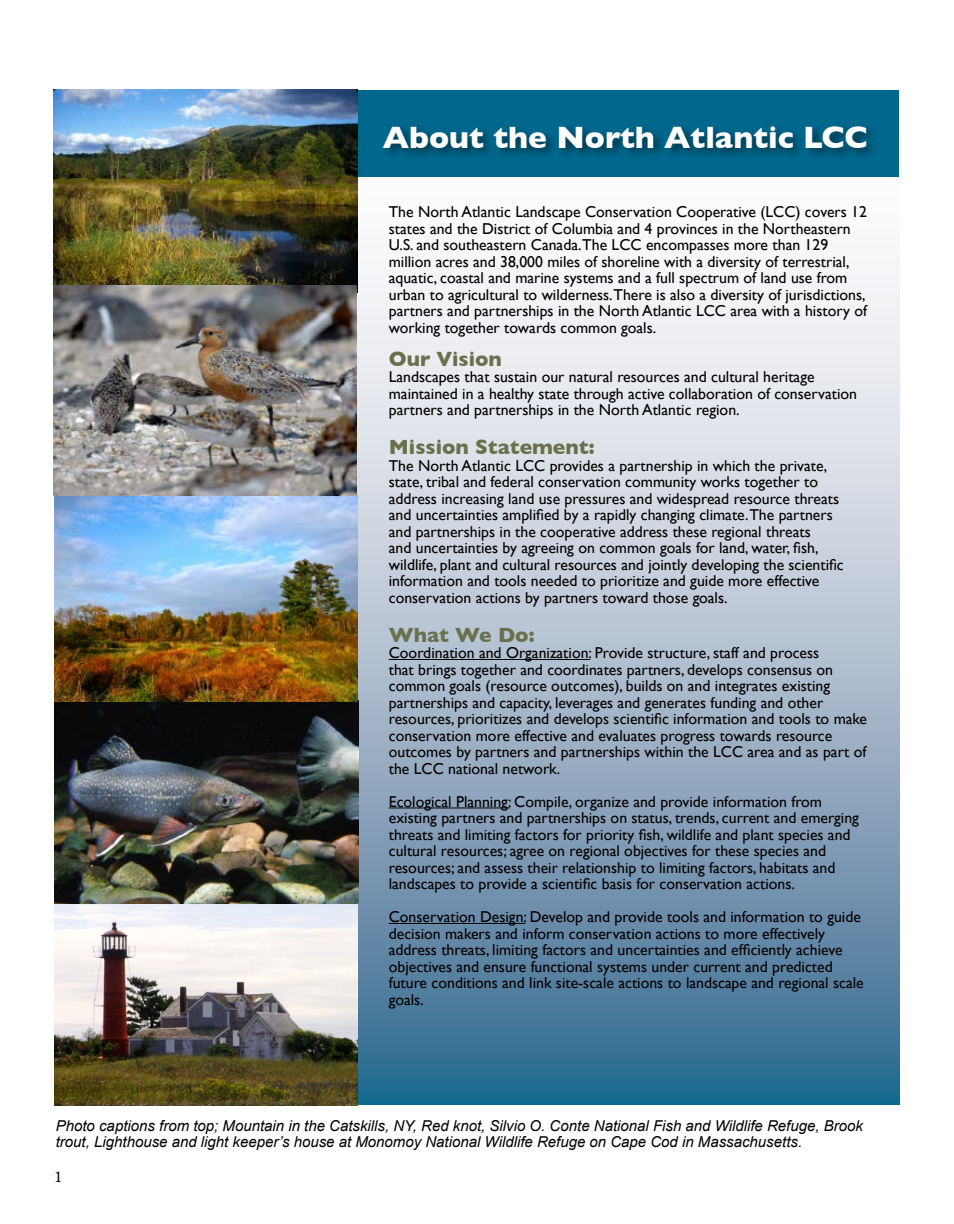
<style>
.page{position:relative;width:954px;height:1224px;background:#fff}
.page>*{position:absolute;margin:0;border:0;box-sizing:border-box;transform-origin:0 0}
.t1{font:700 31.5px "Gill Sans";color:#fff}
.t2{font:700 21px "Gill Sans";color:#69714c}
.t3{font:15.75px/16.5px "Gill Sans";color:#000}
.t4{font:italic 15px/16.5px "Arial";color:#000}
.t5{font:15px "Century Expanded BT";color:#000}
</style>
<div class="page">
<svg style="left:357px;top:90px;width:542px;height:1014px"></svg>
<div style="left:54px;top:90px;width:844px;height:87px;background:#00678c"></div>
<img style="left:54px;top:90px;width:303px;height:196px">
<img style="left:54px;top:904px;width:304px;height:201px">
<img style="left:53px;top:286px;width:305px;height:618px">
<div style="left:380px;top:122px;width:499px;height:38px;background:#000;opacity:.5"></div>
<hr style="left:389px;top:659px;width:201px;height:1px;background:#000">
<hr style="left:389px;top:808px;width:121px;height:1px;background:#000">
<hr style="left:389px;top:923px;width:136px;height:1px;background:#000">
<h1 class="t1" style="left:383px;top:119px;width:487px">About the North Atlantic LCC</h1>
<p class="t3" style="left:389px;top:204px;width:480px">The North Atlantic Landscape Conservation Cooperative (LCC) covers 12 states and the District of Columbia and 4 provinces in the Northeastern U.S. and southeastern Canada.The LCC encompasses more than 129 million acres and 38,000 miles of shoreline with a diversity of terrestrial, aquatic, coastal and marine systems and a full spectrum of land use from urban to agricultural to wilderness.There is also a diversity of jurisdictions, partners and partnerships in the North Atlantic LCC area with a history of working together towards common goals.</p>
<h2 class="t2" style="left:389px;top:346px;width:115px">Our Vision</h2>
<p class="t3" style="left:389px;top:369px;width:470px">Landscapes that sustain our natural resources and cultural heritage maintained in a healthy state through active collaboration of conservation partners and partnerships in the North Atlantic region.</p>
<h2 class="t2" style="left:389px;top:435px;width:207px">Mission Statement:</h2>
<p class="t3" style="left:389px;top:457px;width:457px">The North Atlantic LCC provides a partnership in which the private, state, tribal and federal conservation community works together to address increasing land use pressures and widespread resource threats and uncertainties amplified by a rapidly changing climate.The partners and partnerships in the cooperative address these regional threats<br>and uncertainties by agreeing on common goals for land, water, fish, wildlife, plant and cultural resources and jointly developing the scientific information and tools needed to prioritize and guide more effective conservation actions by partners toward those goals.</p>
<h2 class="t2" style="left:389px;top:622px;width:147px">What We Do:</h2>
<p class="t3" style="left:389px;top:645px;width:480px">Coordination and Organization: Provide structure, staff and process<br>that brings together and coordinates partners, develops consensus on common goals (resource outcomes), builds on and integrates existing partnerships and capacity, leverages and generates funding and other resources, prioritizes and develops scientific information and tools to make conservation more effective and evaluates progress towards resource outcomes by partners and partnerships within the LCC area and as part of the LCC national network.</p>
<p class="t3" style="left:389px;top:793px;width:472px">Ecological Planning: Compile, organize and provide information from existing partners and partnerships on status, trends, current and emerging threats and limiting factors for priority fish, wildlife and plant species and cultural resources; agree on regional objectives for these species and resources; and assess their relationship to limiting factors, habitats and landscapes to provide a scientific basis for conservation actions.</p>
<p class="t3" style="left:389px;top:909px;width:477px">Conservation Design: Develop and provide tools and information to guide decision makers and inform conservation actions to more effectively address threats, limiting factors and uncertainties and efficiently achieve objectives and ensure functional systems under current and predicted future conditions and link site-scale actions to landscape and regional scale goals.</p>
<p class="t4" style="left:56px;top:1117px;width:809px">Photo captions from top; Mountain in the Catskills, NY, Red knot, Silvio O. Conte National Fish and Wildlife Refuge, Brook trout, Lighthouse and light keeper’s house at Monomoy National Wildlife Refuge on Cape Cod in Massachusetts.</p>
<p class="t5" style="left:55px;top:1168px;width:9px">1</p>
</div>
